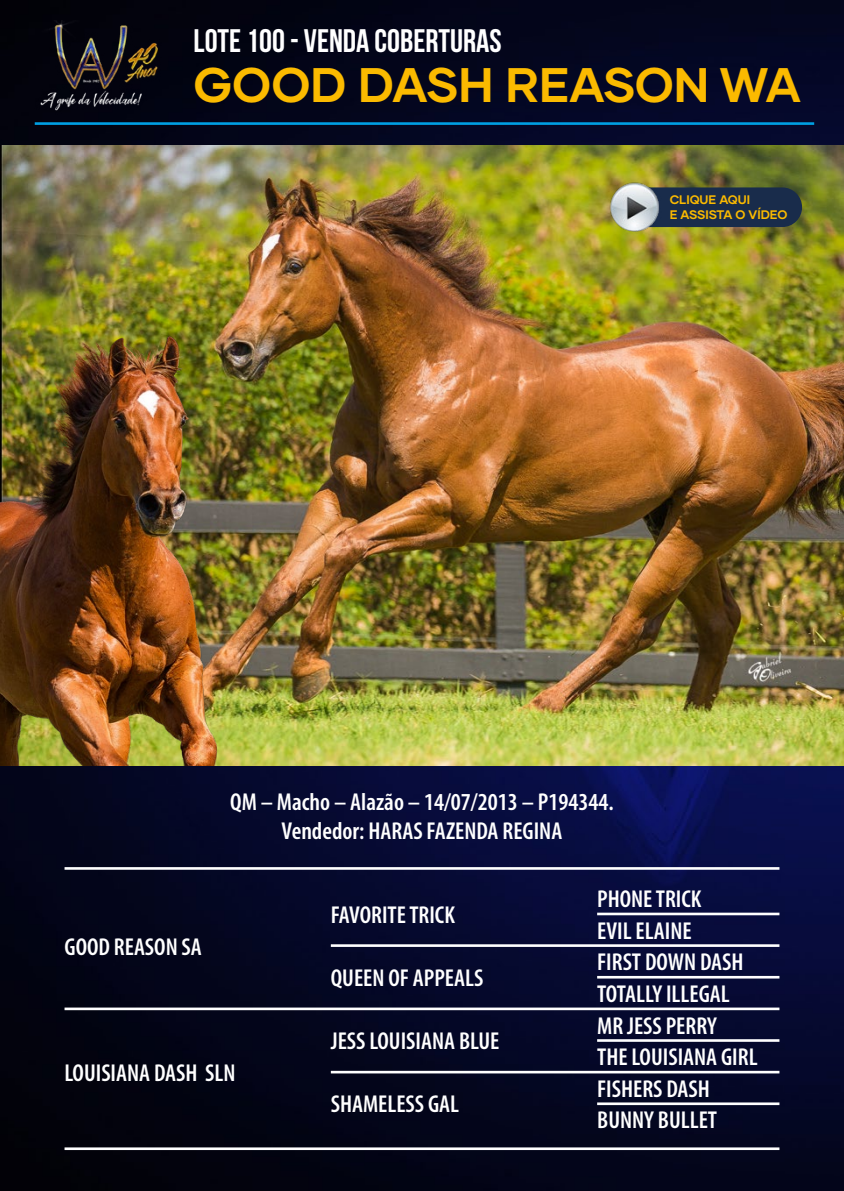
<style>
.page{position:relative;width:844px;height:1191px;background:#fff}
.page>*{position:absolute;margin:0;border:0;box-sizing:border-box;transform-origin:0 0}
.t1{font:700 48.48px "Gilmer";color:#fbba00}
.t2{font:700 32.55px "Bebas Neue";color:#fff}
.t3{font:600 condensed 24.5px/31.5px "Myriad Pro";color:#fff}
.t4{font:700 12.42px/14.9px "Gilmer";color:#fbba00}
</style>
<div class="page">
<img style="left:0;top:0;width:843px;height:1190px">
<hr style="left:35px;top:122px;width:779px;height:3px;background:#009fe3">
<hr style="left:64px;top:867px;width:715px;height:2px;background:#fff">
<hr style="left:331px;top:944px;width:448px;height:3px;background:#fff">
<hr style="left:597px;top:912px;width:182px;height:3px;background:#fff">
<hr style="left:597px;top:976px;width:182px;height:2px;background:#fff">
<hr style="left:64px;top:1007px;width:715px;height:3px;background:#fff">
<hr style="left:597px;top:1039px;width:182px;height:2px;background:#fff">
<hr style="left:331px;top:1070px;width:448px;height:3px;background:#fff">
<hr style="left:597px;top:1102px;width:182px;height:3px;background:#fff">
<hr style="left:64px;top:1147px;width:715px;height:3px;background:#fff">
<img style="left:35px;top:21px;width:129px;height:93px">
<img style="left:0;top:145px;width:843px;height:621px">
<img style="left:0;top:312px;width:258px;height:454px">
<div style="left:624px;top:187px;width:177px;height:40px;background:#192c4b;border-radius:20px"></div>
<img style="left:608px;top:180px;width:53px;height:58px">
<h2 class="t2" style="left:193px;top:22px;width:309px">LOTE 100 - VENDA COBERTURAS</h2>
<h1 class="t1" style="left:193px;top:55px;width:608px">GOOD DASH REASON WA</h1>
<p class="t4" style="left:669px;top:192px;width:119px">CLIQUE AQUI<br>E ASSISTA O VÍDEO</p>
<p class="t3" style="left:230px;top:786px;width:385px;line-height:29.4px;text-align:center">QM – Macho – Alazão – 14/07/2013 – P194344.<br>Vendedor: HARAS FAZENDA REGINA</p>
<p class="t3" style="left:64px;top:930px;width:139px">GOOD REASON SA</p>
<p class="t3" style="left:64px;top:1056px;width:172px">LOUISIANA DASH SLN</p>
<p class="t3" style="left:331px;top:899px;width:126px">FAVORITE TRICK</p>
<p class="t3" style="left:331px;top:962px;width:154px">QUEEN OF APPEALS</p>
<p class="t3" style="left:331px;top:1025px;width:170px">JESS LOUISIANA BLUE</p>
<p class="t3" style="left:331px;top:1088px;width:130px">SHAMELESS GAL</p>
<p class="t3" style="left:597px;top:883px;width:162px">PHONE TRICK<br>EVIL ELAINE<br>FIRST DOWN DASH<br>TOTALLY ILLEGAL<br>MR JESS PERRY<br>THE LOUISIANA GIRL<br>FISHERS DASH<br>BUNNY BULLET</p>
</div>
